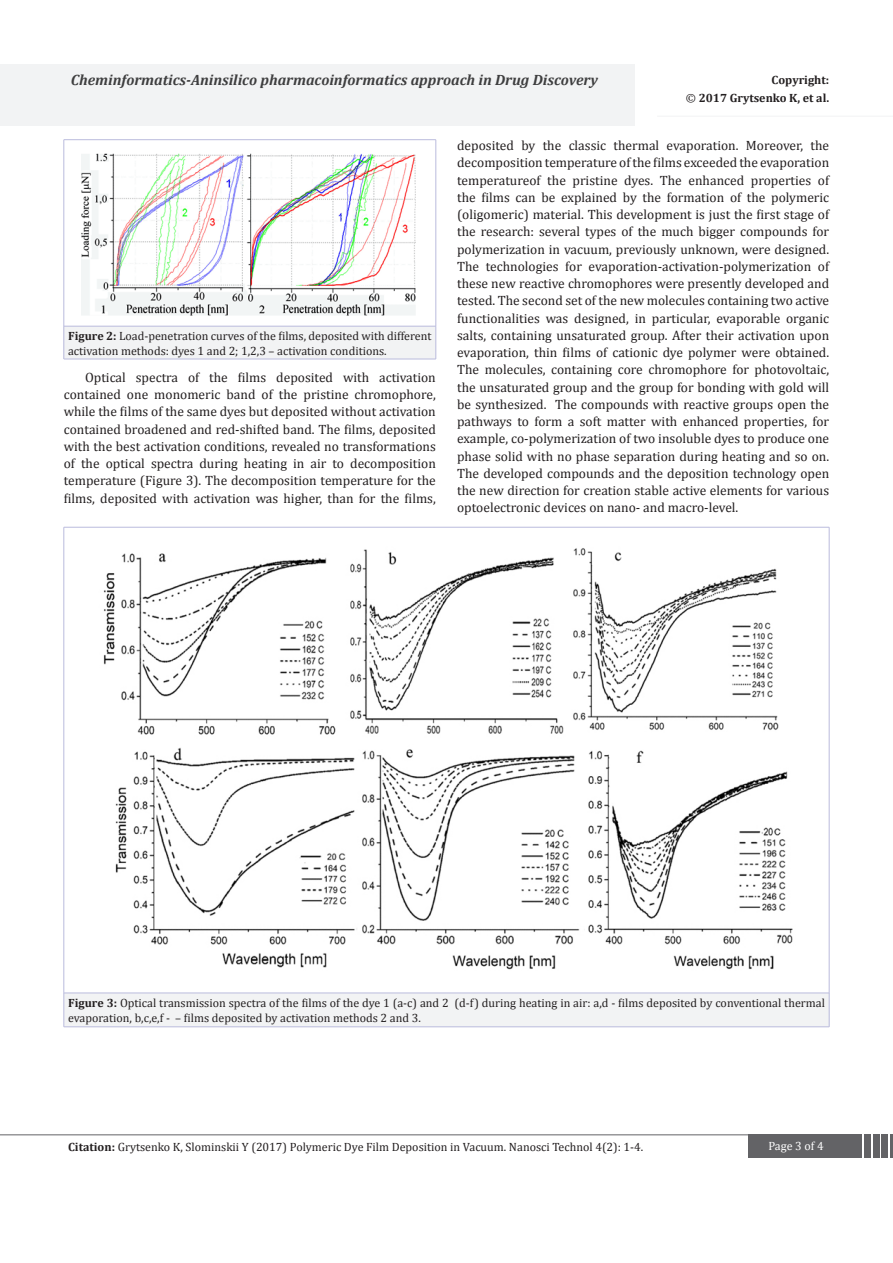
<style>
.page{position:relative;width:893px;height:1263px;background:#fff}
.page>*{position:absolute;margin:0;border:0;box-sizing:border-box;transform-origin:0 0}
.t1{font:italic 700 15px "Cambria";color:#3e3e3f}
.Text_body{font:13.5px/17.2px "Cambria";color:#231f20;text-align:justify}
.t2{font:12px/15px "Cambria";color:#231f20}
.t3{font:700 12px/18px "Cambria";color:#231f20;text-align:right}
.t4{font:12px "Cambria";color:#fff}
.s1{font-weight:400}
.s2{font-weight:700}
</style>
<div class="page">
<hr style="left:0;top:1134px;width:749px;height:1px;background:#636366">
<div style="left:748px;top:1134px;width:114px;height:24px;background:#636366"></div>
<div style="left:864px;top:1134px;width:7px;height:24px;background:#636366"></div>
<div style="left:873px;top:1134px;width:6px;height:24px;background:#636366"></div>
<div style="left:881px;top:1134px;width:7px;height:24px;background:#636366"></div>
<hr style="left:890px;top:1134px;width:3px;height:24px;background:#636366">
<div style="left:0;top:64px;width:634px;height:62px;background:#f2f3f4"></div>
<hr style="left:657px;top:116px;width:236px;height:1px;background:#f2f3f4">
<div style="left:64px;top:326px;width:372px;height:33px;background:#f2f3f4"></div>
<hr style="left:64px;top:139px;width:372px;height:1px;background:#babbdd">
<hr style="left:64px;top:140px;width:1px;height:186px;background:#babbdd">
<hr style="left:436px;top:140px;width:1px;height:186px;background:#babbdd">
<hr style="left:64px;top:326px;width:372px;height:1px;background:#babbdd">
<hr style="left:64px;top:326px;width:1px;height:33px;background:#babbdd">
<hr style="left:436px;top:326px;width:1px;height:33px;background:#babbdd">
<hr style="left:64px;top:359px;width:372px;height:1px;background:#babbdd">
<img style="left:81px;top:153px;width:335px;height:163px">
<div style="left:64px;top:993px;width:765px;height:34px;background:#f2f3f4"></div>
<hr style="left:64px;top:527px;width:765px;height:1px;background:#babbdd">
<hr style="left:64px;top:527px;width:1px;height:466px;background:#babbdd">
<hr style="left:829px;top:527px;width:1px;height:466px;background:#babbdd">
<hr style="left:64px;top:993px;width:765px;height:1px;background:#babbdd">
<hr style="left:64px;top:993px;width:1px;height:34px;background:#babbdd">
<hr style="left:829px;top:993px;width:1px;height:34px;background:#babbdd">
<hr style="left:64px;top:1026px;width:765px;height:1px;background:#babbdd">
<img style="left:103px;top:548px;width:690px;height:422px">
<p class="t1" style="left:71px;top:69px;width:529px">Cheminformatics-Aninsilico pharmacoinformatics approach in Drug Discovery</p>
<p class="t3" style="left:686px;top:70px;width:145px">Copyright:<br><span class="s1">©</span> 2017 Grytsenko K, et al.</p>
<p class="t2" style="left:68px;top:328px;width:365px"><span class="s2">Figure 2:</span> Load-penetration curves of the films, deposited with different activation methods: dyes 1 and 2; 1,2,3 – activation conditions.</p>
<p class="Text_body" style="left:64px;top:368px;width:374px;text-indent:21px">Optical spectra of the films deposited with activation contained one monomeric band of the pristine chromophore, while the films of the same dyes but deposited without activation contained broadened and red-shifted band. The films, deposited with the best activation conditions, revealed no transformations of the optical spectra during heating in air to decomposition temperature (Figure 3). The decomposition temperature for the films, deposited with activation was higher, than for the films,</p>
<p class="Text_body" style="left:457px;top:137px;width:374px">deposited by the classic thermal evaporation. Moreover, the decomposition temperature of the films exceeded the evaporation temperatureof the pristine dyes. The enhanced properties of the films can be explained by the formation of the polymeric (oligomeric) material. This development is just the first stage of the research: several types of the much bigger compounds for polymerization in vacuum, previously unknown, were designed.<br>The technologies for evaporation-activation-polymerization of these new reactive chromophores were presently developed and tested. The second set of the new molecules containing two active functionalities was designed, in particular, evaporable organic salts, containing unsaturated group. After their activation upon evaporation, thin films of cationic dye polymer were obtained.<br>The molecules, containing core chromophore for photovoltaic, the unsaturated group and the group for bonding with gold will be synthesized. The compounds with reactive groups open the pathways to form a soft matter with enhanced properties, for example, co-polymerization of two insoluble dyes to produce one phase solid with no phase separation during heating and so on.<br>The developed compounds and the deposition technology open the new direction for creation stable active elements for various optoelectronic devices on nano- and macro-level.</p>
<p class="t2" style="left:68px;top:995px;width:758px"><span class="s2">Figure 3:</span> Optical transmission spectra of the films of the dye 1 (a-c) and 2 (d-f) during heating in air: a,d - films deposited by conventional thermal evaporation, b,c,e,f - – films deposited by activation methods 2 and 3.</p>
<p class="t2" style="left:68px;top:1139px;width:577px"><span class="s2">Citation:</span> Grytsenko K, Slominskii Y (2017) Polymeric Dye Film Deposition in Vacuum. Nanosci Technol 4(2): 1-4.</p>
<p class="t4" style="left:768px;top:1138px;width:57px">Page 3 of 4</p>
</div>
